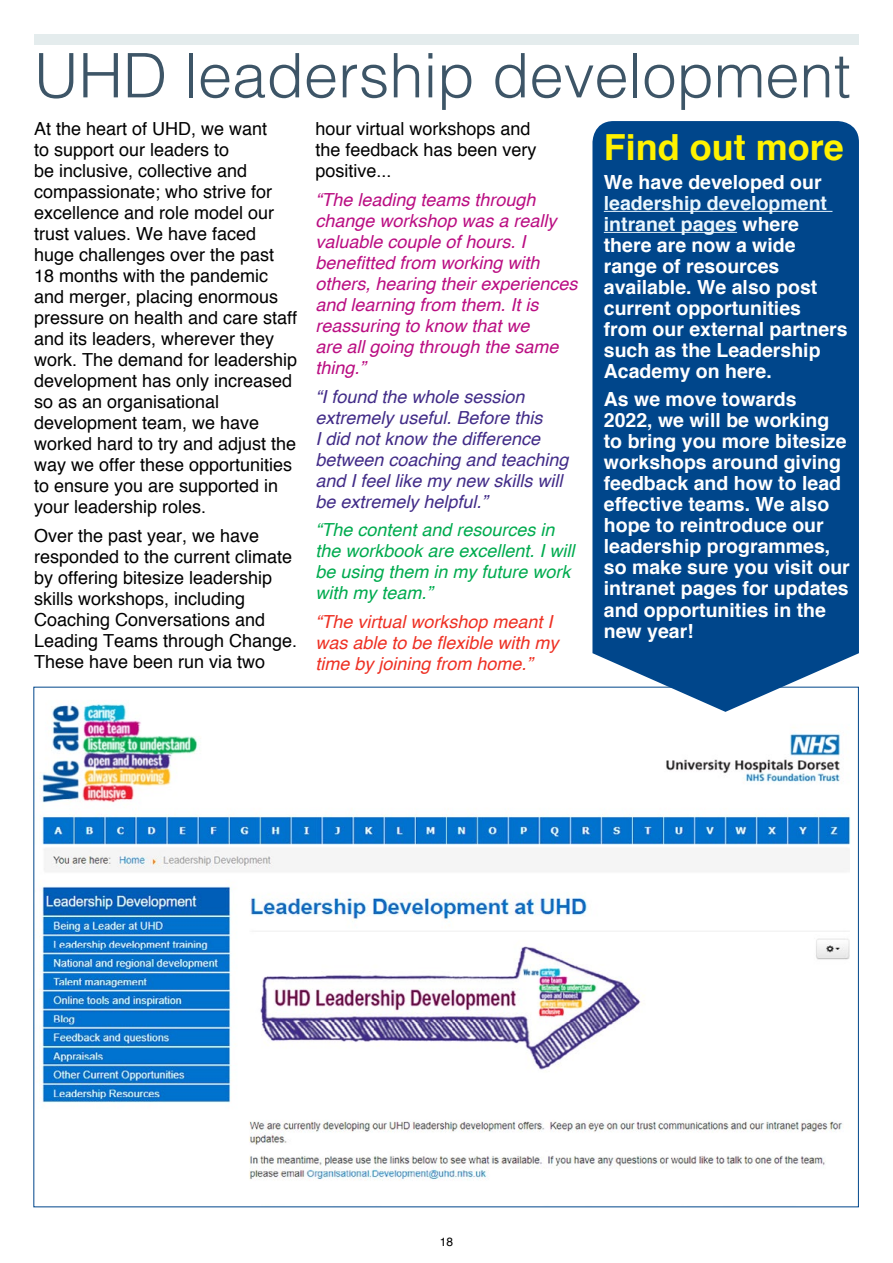
<style>
.page{position:relative;width:893px;height:1263px;background:#fff}
.page>*{position:absolute;margin:0;border:0;box-sizing:border-box;transform-origin:0 0}
.t1{font:300 61.5px "Helvetica";color:#3d5567}
.t2{font:700 36px "Helvetica";color:#fff200}
.t3{font:700 19.5px/21px "Helvetica";color:#fff}
.t4{font:18px/21px "Helvetica";color:#000}
.t5{font:italic 18px/21px "Helvetica";color:#ba0e82}
.t6{font:italic 18px/21px "Helvetica";color:#422c88}
.t7{font:italic 18px/21px "Helvetica";color:#00ab4f}
.t8{font:italic 18px/21px "Helvetica";color:#ee3124}
.t9{font:12px "Helvetica";color:#000}
.s1{color:#eaf6fd}
</style>
<div class="page">
<div style="left:34px;top:34px;width:825px;height:11px;background:#e4eced"></div>
<img style="left:39px;top:703px;width:812px;height:477px">
<div style="left:592px;top:121px;width:267px;height:591px;background:#00468b"></div>
<hr style="left:604px;top:211px;width:228px;height:1px;background:#eaf6fd">
<hr style="left:604px;top:232px;width:133px;height:1px;background:#eaf6fd">
<h1 class="t1" style="left:34px;top:37px;width:818px">UHD leadership development</h1>
<h2 class="t2" style="left:604px;top:125px;width:242px">Find out more</h2>
<p class="t3" style="left:604px;top:171px;width:219px">We have developed our</p>
<p class="t3" style="left:604px;top:192px;width:245px"><span class="s1">leadership development intranet pages</span> where there are now a wide range of resources available. We also post current opportunities from our external partners such as the Leadership<br>Academy on here.</p>
<p class="t3" style="left:604px;top:389px;width:248px">As we move towards<br>2022, we will be working to bring you more bitesize workshops around giving feedback and how to lead effective teams. We also hope to reintroduce our leadership programmes, so make sure you visit our intranet pages for updates and opportunities in the new year!</p>
<p class="t4" style="left:34px;top:118px;width:265px">At the heart of UHD, we want<br>to support our leaders to<br>be inclusive, collective and compassionate; who strive for excellence and role model our trust values. We have faced huge challenges over the past<br>18 months with the pandemic and merger, placing enormous pressure on health and care staff and its leaders, wherever they work. The demand for leadership development has only increased so as an organisational development team, we have worked hard to try and adjust the way we offer these opportunities to ensure you are supported in your leadership roles.</p>
<p class="t4" style="left:34px;top:525px;width:265px">Over the past year, we have responded to the current climate by offering bitesize leadership skills workshops, including<br>Coaching Conversations and<br>Leading Teams through Change.<br>These have been run via two</p>
<p class="t4" style="left:315px;top:118px;width:223px">hour virtual workshops and the feedback has been very positive...</p>
<p class="t5" style="left:315px;top:190px;width:264px">“The leading teams through change workshop was a really valuable couple of hours. I benefitted from working with others, hearing their experiences and learning from them. It is reassuring to know that we<br>are all going through the same thing.”</p>
<p class="t6" style="left:315px;top:386px;width:255px">“I found the whole session extremely useful. Before this<br>I did not know the difference between coaching and teaching and I feel like my new skills will be extremely helpful.”</p>
<p class="t7" style="left:315px;top:520px;width:261px">“The content and resources in the workbook are excellent. I will be using them in my future work with my team.”</p>
<p class="t8" style="left:315px;top:611px;width:245px">“The virtual workshop meant I was able to be flexible with my time by joining from home.”</p>
<p class="t9" style="left:440px;top:1235px;width:15px">18</p>
</div>
